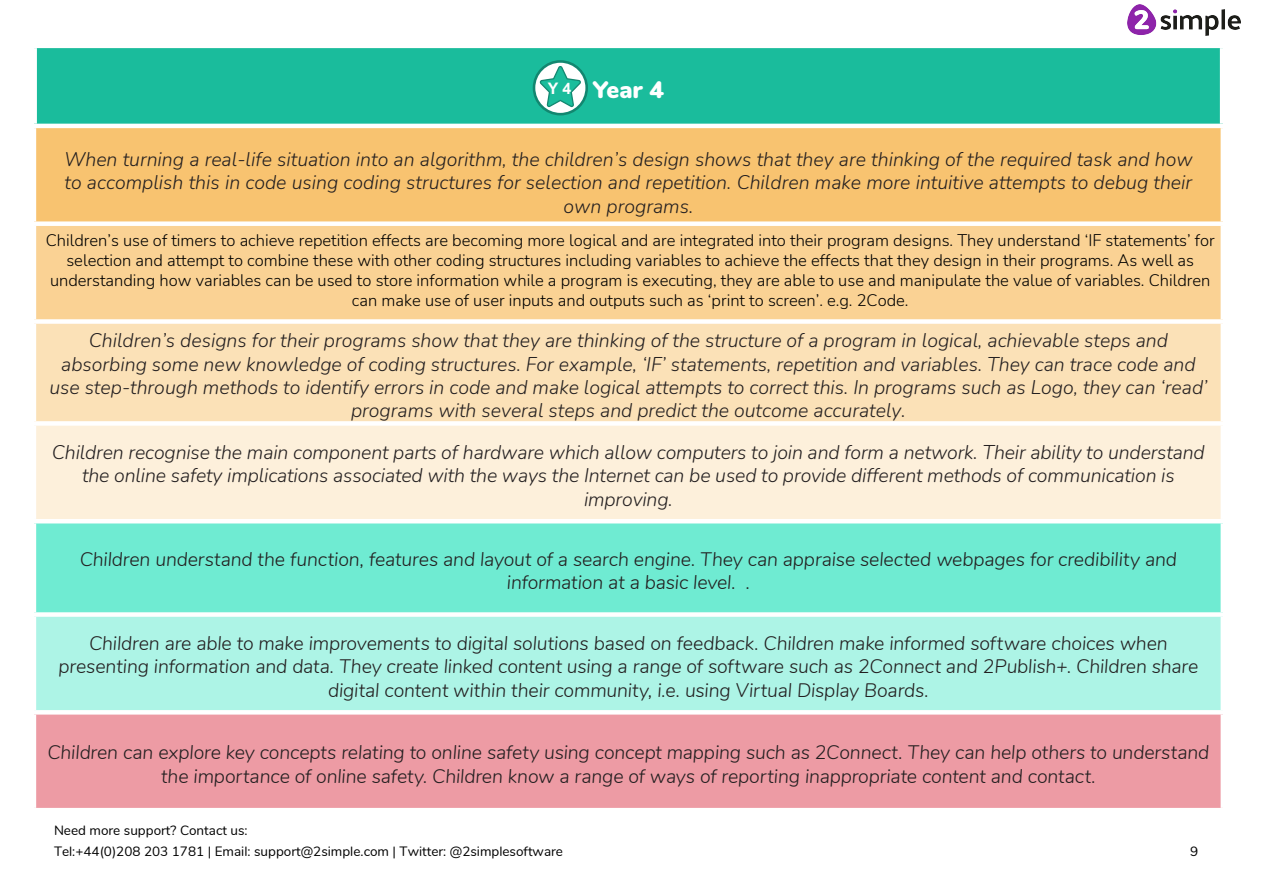
<style>
.page{position:relative;width:1263px;height:893px;background:#fff}
.page>*{position:absolute;margin:0;border:0;box-sizing:border-box;transform-origin:0 0}
.t1{font:900 24px "Nunito";color:#fff}
.t2{font:italic 300 19.5px/23.4px "Nunito";color:#231f20;text-align:center}
.t3{font:300 16.5px/19.8px "Nunito";color:#000;text-align:center}
.t4{font:700 15.9px "Arial";color:#fff}
.t5{font:13.5px/21.1px "Nunito";color:#000}
</style>
<div class="page">
<div style="left:34px;top:45px;width:1189px;height:81px;background:#1abc9c"></div>
<div style="left:34px;top:126px;width:1189px;height:98px;background:#f8c370"></div>
<div style="left:34px;top:224px;width:1189px;height:97px;background:#fad294"></div>
<div style="left:34px;top:321px;width:1189px;height:102px;background:#fbe1b7"></div>
<div style="left:34px;top:423px;width:1189px;height:98px;background:#fdf0db"></div>
<div style="left:34px;top:521px;width:1189px;height:93px;background:#6febd2"></div>
<div style="left:34px;top:614px;width:1189px;height:98px;background:#adf4e6"></div>
<div style="left:34px;top:712px;width:1189px;height:98px;background:#ed9ba4"></div>
<div style="left:32px;top:710px;width:1193px;height:5px;background:#fff"></div>
<div style="left:32px;top:612px;width:1193px;height:5px;background:#fff"></div>
<hr style="left:32px;top:519px;width:1193px;height:4px;background:#fff">
<div style="left:32px;top:421px;width:1193px;height:5px;background:#fff"></div>
<div style="left:32px;top:319px;width:1193px;height:5px;background:#fff"></div>
<div style="left:32px;top:221px;width:1193px;height:5px;background:#fff"></div>
<div style="left:31px;top:42px;width:1195px;height:6px;background:#fff"></div>
<div style="left:31px;top:48px;width:6px;height:76px;background:#fff"></div>
<div style="left:1220px;top:48px;width:6px;height:76px;background:#fff"></div>
<hr style="left:32px;top:124px;width:1193px;height:4px;background:#fff">
<hr style="left:32px;top:128px;width:4px;height:93px;background:#fff">
<div style="left:1220px;top:128px;width:5px;height:93px;background:#fff"></div>
<hr style="left:32px;top:226px;width:4px;height:93px;background:#fff">
<div style="left:1220px;top:226px;width:5px;height:93px;background:#fff"></div>
<hr style="left:32px;top:324px;width:4px;height:97px;background:#fff">
<div style="left:1220px;top:324px;width:5px;height:97px;background:#fff"></div>
<hr style="left:32px;top:426px;width:4px;height:93px;background:#fff">
<div style="left:1220px;top:426px;width:5px;height:93px;background:#fff"></div>
<hr style="left:32px;top:523px;width:4px;height:89px;background:#fff">
<div style="left:1220px;top:523px;width:5px;height:89px;background:#fff"></div>
<hr style="left:32px;top:617px;width:4px;height:93px;background:#fff">
<div style="left:1220px;top:617px;width:5px;height:93px;background:#fff"></div>
<hr style="left:32px;top:715px;width:4px;height:93px;background:#fff">
<div style="left:1220px;top:715px;width:5px;height:93px;background:#fff"></div>
<hr style="left:32px;top:808px;width:1193px;height:4px;background:#fff">
<svg style="left:533px;top:60px;width:55px;height:55px"></svg>
<img style="left:1127px;top:4px;width:113px;height:32px">
<p class="t4" style="left:548px;top:78px;width:25px">Y 4</p>
<p class="t1" style="left:593px;top:71px;width:73px">Year 4</p>
<p class="t2" style="left:64px;top:147px;width:1130px">When turning a real-life situation into an algorithm, the children’s design shows that they are thinking of the required task and how to accomplish this in code using coding structures for selection and repetition. Children make more intuitive attempts to debug their own programs.</p>
<p class="t3" style="left:46px;top:230px;width:1170px">Children’s use of timers to achieve repetition effects are becoming more logical and are integrated into their program designs. They understand ‘IF statements’ for selection and attempt to combine these with other coding structures including variables to achieve the effects that they design in their programs. As well as understanding how variables can be used to store information while a program is executing, they are able to use and manipulate the value of variables. Children can make use of user inputs and outputs such as ‘print to screen’. e.g. 2Code.</p>
<p class="t2" style="left:49px;top:328px;width:1159px">Children’s designs for their programs show that they are thinking of the structure of a program in logical, achievable steps and absorbing some new knowledge of coding structures. For example, ‘IF’ statements, repetition and variables. They can trace code and use step-through methods to identify errors in code and make logical attempts to correct this. In programs such as Logo, they can ‘read’ programs with several steps and predict the outcome accurately.</p>
<p class="t2" style="left:52px;top:440px;width:1154px">Children recognise the main component parts of hardware which allow computers to join and form a network. Their ability to understand the online safety implications associated with the ways the Internet can be used to provide different methods of communication is improving.</p>
<p class="t2" style="left:80px;top:546px;width:1099px">Children understand the function, features and layout of a search engine. They can appraise selected webpages for credibility and information at a basic level. .</p>
<p class="t2" style="left:59px;top:630px;width:1141px">Children are able to make improvements to digital solutions based on feedback. Children make informed software choices when presenting information and data. They create linked content using a range of software such as 2Connect and 2Publish+. Children share digital content within their community, i.e. using Virtual Display Boards.</p>
<p class="t2" style="left:47px;top:740px;width:1163px">Children can explore key concepts relating to online safety using concept mapping such as 2Connect. They can help others to understand the importance of online safety. Children know a range of ways of reporting inappropriate content and contact.</p>
<p class="t5" style="left:54px;top:819px;width:510px">Need more support? Contact us:<br>Tel:+44(0)208 203 1781 | Email: support@2simple.com | Twitter: @2simplesoftware</p>
<p class="t5" style="left:1190px;top:840px;width:10px">9</p>
</div>
